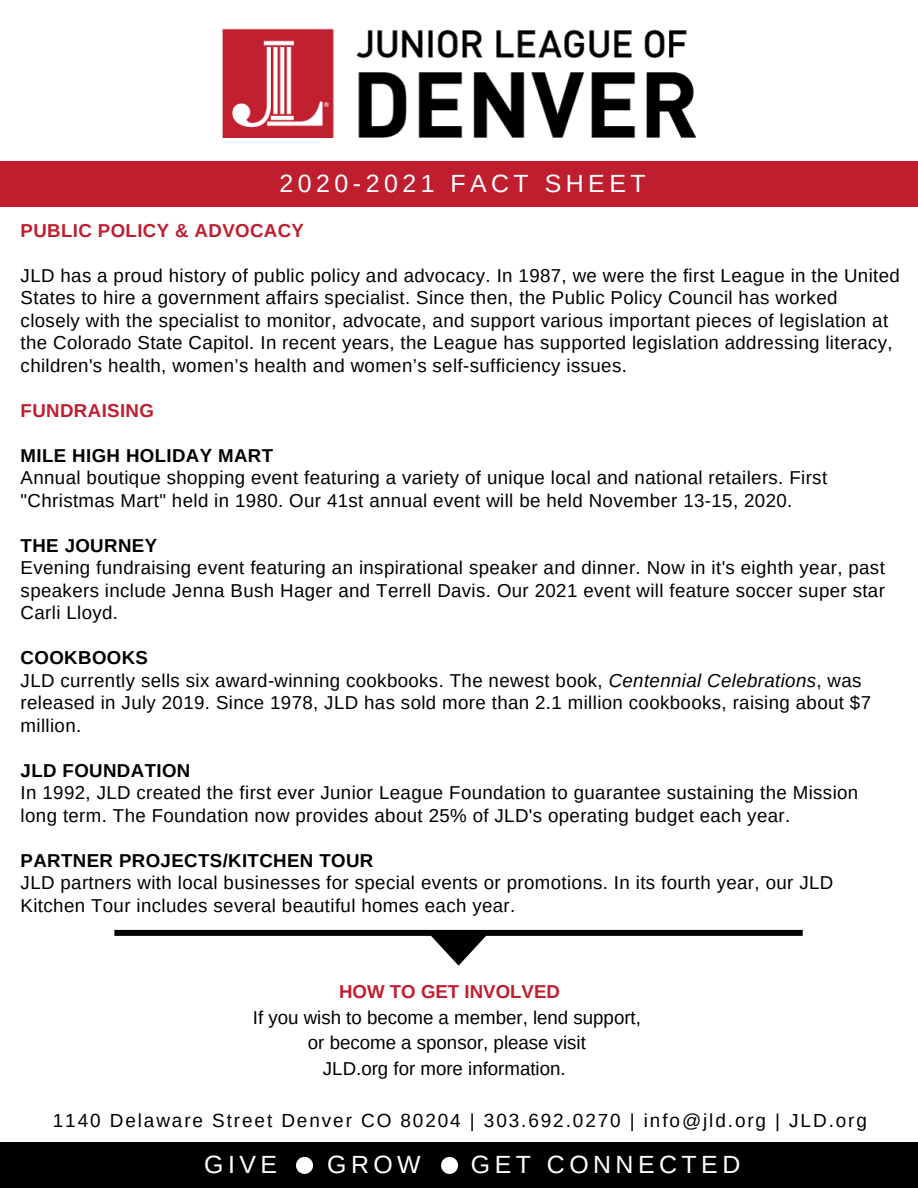
<style>
.page{position:relative;width:918px;height:1188px;background:#fff}
.page>*{position:absolute;margin:0;border:0;box-sizing:border-box;transform-origin:0 0}
.t1{font:24.9px "Arimo";letter-spacing:.18em;color:#fff}
.t2{font:18.9px "Arimo";letter-spacing:.1em;color:#000}
.t3{font:18.75px/22.5px "Arimo";letter-spacing:.02em;color:#000}
.t4{font:18.75px/25.8px "Arimo";color:#000;text-align:center}
.t5{font:700 18.75px "Arimo";letter-spacing:.02em;color:#000}
.t6{font:700 18.75px "Arimo";letter-spacing:.02em;color:#bf1e2e}
.t7{font:700 18.75px "Arimo";color:#bf1e2e}
.s1{font-weight:700}
.s2{font-style:italic}
</style>
<div class="page">
<svg style="left:114px;top:930px;width:689px;height:36px"></svg>
<div style="left:0;top:161px;width:918px;height:45px;background:#bf1e2e"></div>
<div style="left:0;top:1143px;width:918px;height:45px;background:#000"></div>
<img style="left:223px;top:29px;width:472px;height:109px">
<svg style="left:296px;top:1157px;width:17px;height:17px"></svg>
<svg style="left:441px;top:1157px;width:17px;height:17px"></svg>
<h1 class="t1" style="left:280px;top:169px;width:367px">2020-2021 FACT SHEET</h1>
<p class="t6" style="left:21px;top:220px;width:285px">PUBLIC POLICY &amp; ADVOCACY</p>
<p class="t3" style="left:21px;top:264px;width:881px">JLD has a proud history of public policy and advocacy. In 1987, we were the first League in the United States to hire a government affairs specialist. Since then, the Public Policy Council has worked closely with the specialist to monitor, advocate, and support various important pieces of legislation at the Colorado State Capitol. In recent years, the League has supported legislation addressing literacy, children's health, women’s health and women’s self-sufficiency issues.</p>
<p class="t6" style="left:21px;top:400px;width:135px">FUNDRAISING</p>
<p class="t5" style="left:21px;top:445px;width:254px">MILE HIGH HOLIDAY MART</p>
<p class="t3" style="left:21px;top:466px;width:808px">Annual boutique shopping event featuring a variety of unique local and national retailers. First "Christmas Mart" held in 1980. Our 41st annual event will be held November 13-15, 2020.</p>
<p class="t5" style="left:21px;top:535px;width:138px">THE JOURNEY</p>
<p class="t3" style="left:21px;top:556px;width:866px;text-align:justify">Evening fundraising event featuring an inspirational speaker and dinner. Now in it's eighth year, past speakers include Jenna Bush Hager and Terrell Davis. Our 2021 event will feature soccer super star Carli Lloyd.</p>
<p class="t3" style="left:21px;top:646px;width:852px"><span class="s1">COOKBOOKS<br></span>JLD currently sells six award-winning cookbooks. The newest book, <span class="s2">Centennial Celebrations</span>, was released in July 2019. Since 1978, JLD has sold more than 2.1 million cookbooks, raising about $7 million.</p>
<p class="t5" style="left:21px;top:760px;width:171px">JLD FOUNDATION</p>
<p class="t3" style="left:21px;top:781px;width:839px">In 1992, JLD created the first ever Junior League Foundation to guarantee sustaining the Mission long term. The Foundation now provides about 25% of JLD's operating budget each year.</p>
<p class="t5" style="left:21px;top:850px;width:354px">PARTNER PROJECTS/KITCHEN TOUR</p>
<p class="t3" style="left:21px;top:871px;width:814px">JLD partners with local businesses for special events or promotions. In its fourth year, our JLD<br>Kitchen Tour includes several beautiful homes each year.</p>
<p class="t7" style="left:339px;top:981px;width:222px">HOW TO GET INVOLVED</p>
<p class="t4" style="left:253px;top:1004px;width:390px">If you wish to become a member, lend support, or become a sponsor, please visit<br>JLD.org for more information.</p>
<p class="t2" style="left:53px;top:1110px;width:816px">1140 Delaware Street Denver CO 80204 | 303.692.0270 | info@jld.org | JLD.org</p>
<h1 class="t1" style="left:204px;top:1151px;width:74px">GIVE</h1>
<h1 class="t1" style="left:327px;top:1151px;width:95px">GROW</h1>
<h1 class="t1" style="left:471px;top:1151px;width:271px">GET CONNECTED</h1>
</div>
